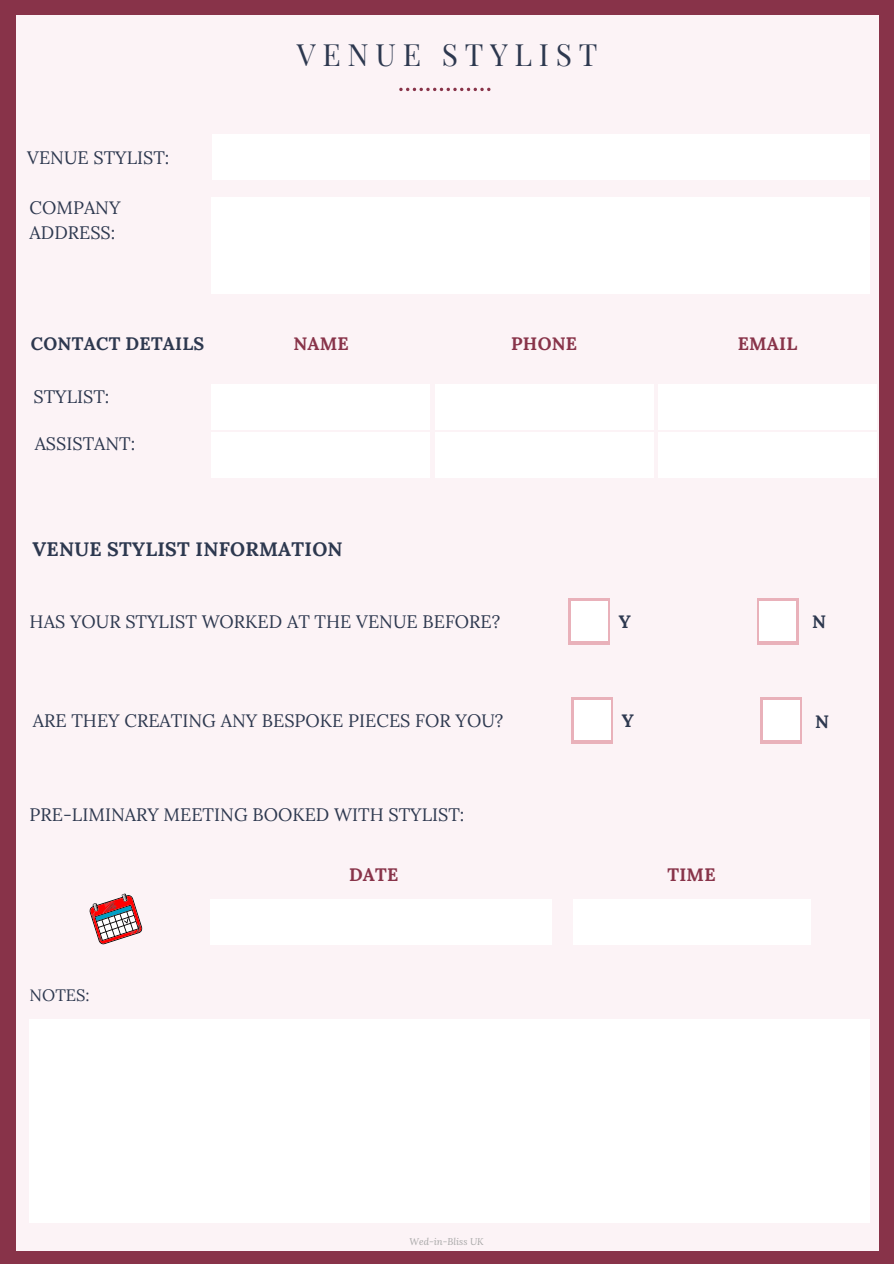
<style>
.page{position:relative;width:894px;height:1264px;background:#fff}
.page>*{position:absolute;margin:0;border:0;box-sizing:border-box;transform-origin:0 0}
.t1{font:30px "Playfair Display";letter-spacing:.225em;color:#2d384f}
.t2{font:700 19.5px "Lora";letter-spacing:.015em;color:#2d384f}
.t3{font:18px "Lora";color:#2d384f}
.t4{font:700 18px "Lora";letter-spacing:.015em;color:#883349}
.t5{font:700 18px "Lora";letter-spacing:.015em;color:#2d384f}
.t6{font:16.5px "Lora";color:#2d384f}
.t7{font:italic 9.6px "Lora";color:#a6a6a6}
</style>
<div class="page">
<div style="left:0;top:0;width:893px;height:1263px;background:#883349"></div>
<div style="left:16px;top:15px;width:861px;height:1235px;background:#fcf3f6"></div>
<svg style="left:399px;top:88px;width:91px;height:3px"></svg>
<div style="left:212px;top:135px;width:657px;height:45px;background:#fff"></div>
<div style="left:211px;top:197px;width:658px;height:97px;background:#fff"></div>
<div style="left:212px;top:384px;width:218px;height:45px;background:#fff"></div>
<div style="left:434px;top:384px;width:219px;height:45px;background:#fff"></div>
<div style="left:658px;top:384px;width:218px;height:45px;background:#fff"></div>
<div style="left:212px;top:432px;width:218px;height:45px;background:#fff"></div>
<div style="left:434px;top:432px;width:219px;height:45px;background:#fff"></div>
<div style="left:658px;top:432px;width:218px;height:45px;background:#fff"></div>
<div style="left:568px;top:598px;width:42px;height:46px;background:#e9b1ba"></div>
<div style="left:571px;top:601px;width:36px;height:40px;background:#fff"></div>
<div style="left:756px;top:598px;width:42px;height:46px;background:#e9b1ba"></div>
<div style="left:759px;top:601px;width:36px;height:40px;background:#fff"></div>
<div style="left:571px;top:697px;width:42px;height:46px;background:#e9b1ba"></div>
<div style="left:574px;top:700px;width:36px;height:40px;background:#fff"></div>
<svg style="left:760px;top:697px;width:41px;height:46px"></svg>
<div style="left:762px;top:700px;width:36px;height:40px;background:#fff"></div>
<div style="left:211px;top:899px;width:341px;height:45px;background:#fff"></div>
<div style="left:572px;top:899px;width:238px;height:45px;background:#fff"></div>
<svg style="left:89px;top:893px;width:53px;height:51px"></svg>
<div style="left:30px;top:1019px;width:840px;height:204px;background:#fff"></div>
<p class="t3" style="left:27px;top:146px;width:144px">VENUE STYLIST:</p>
<p class="t3" style="left:30px;top:196px;width:92px">COMPANY</p>
<p class="t3" style="left:30px;top:221px;width:87px">ADDRESS:</p>
<p class="t5" style="left:31px;top:332px;width:175px">CONTACT DETAILS</p>
<p class="t3" style="left:33px;top:385px;width:77px">STYLIST:</p>
<p class="t3" style="left:35px;top:432px;width:102px">ASSISTANT:</p>
<p class="t1" style="left:297px;top:34px;width:302px">VENUE STYLIST</p>
<p class="t4" style="left:293px;top:332px;width:57px">NAME</p>
<p class="t4" style="left:511px;top:332px;width:68px">PHONE</p>
<p class="t4" style="left:737px;top:332px;width:61px">EMAIL</p>
<p class="t2" style="left:32px;top:536px;width:311px">VENUE STYLIST INFORMATION</p>
<p class="t3" style="left:30px;top:610px;width:472px">HAS YOUR STYLIST WORKED AT THE VENUE BEFORE?</p>
<p class="t5" style="left:618px;top:610px;width:14px">Y</p>
<p class="t5" style="left:811px;top:610px;width:15px">N</p>
<p class="t3" style="left:33px;top:709px;width:472px">ARE THEY CREATING ANY BESPOKE PIECES FOR YOU?</p>
<p class="t5" style="left:621px;top:709px;width:14px">Y</p>
<p class="t5" style="left:815px;top:709px;width:15px">N</p>
<p class="t3" style="left:30px;top:802px;width:436px">PRE-LIMINARY MEETING BOOKED WITH STYLIST:</p>
<p class="t6" style="left:30px;top:984px;width:61px">NOTES:</p>
<p class="t4" style="left:349px;top:863px;width:51px">DATE</p>
<p class="t4" style="left:667px;top:863px;width:50px">TIME</p>
<p class="t7" style="left:409px;top:1235px;width:76px">Wed-in-Bliss UK</p>
</div>
